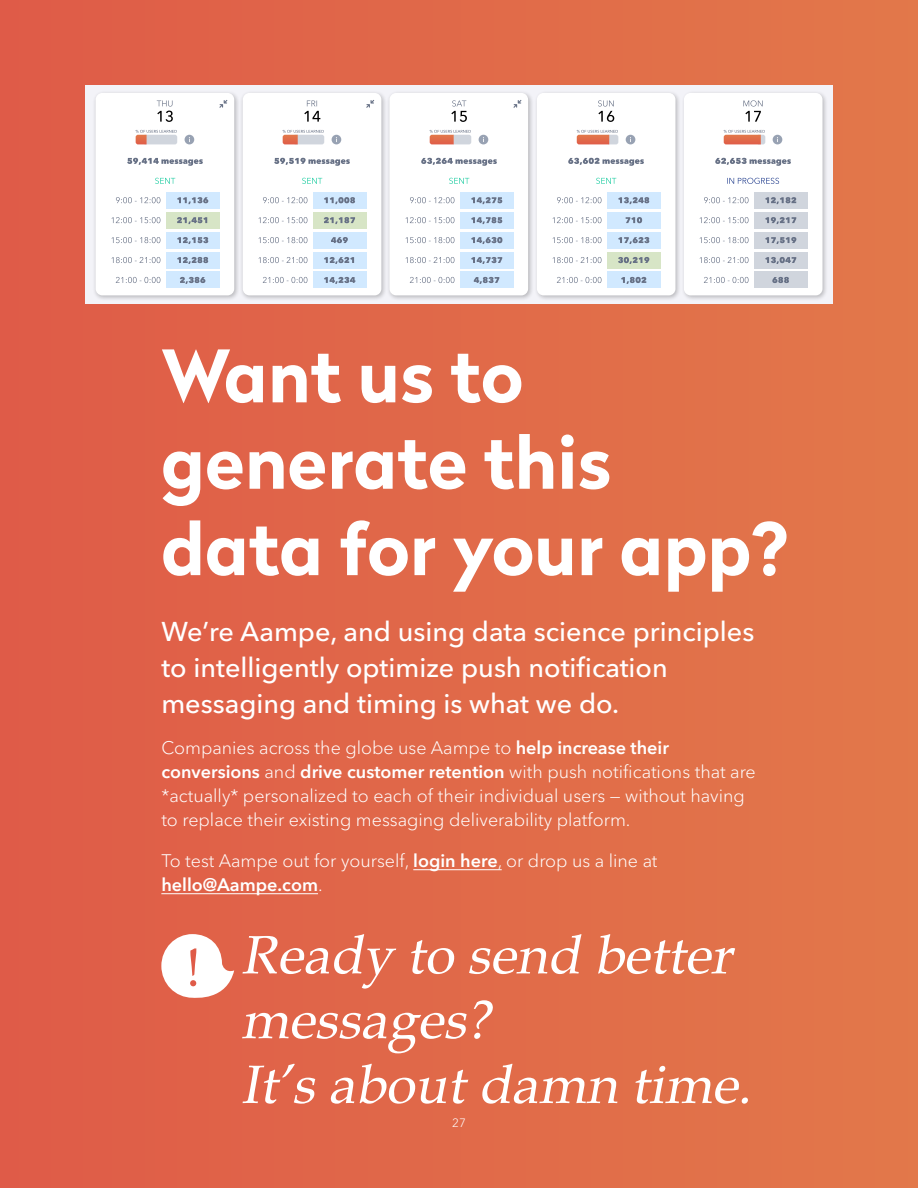
<style>
.page{position:relative;width:918px;height:1188px;background:#fff}
.page>*{position:absolute;margin:0;border:0;box-sizing:border-box;transform-origin:0 0}
.t1{font:700 72px/86.4px "Radikal";color:#fff}
.t2{font:italic 54px/64.8px "Book Antiqua";color:#fff}
.t3{font:54px "Book Antiqua";color:#df5b48}
.t4{font:500 27px/36px "Avenir Next Cyr";color:#fff}
.t5{font:300 18px/24px "Avenir Next Cyr";color:#fff}
.t6{font:300 12px "Avenir Next Cyr";color:#fff}
.s1{font-weight:600}
</style>
<div class="page">
<div style="left:0;top:0;width:918px;height:1188px;background:linear-gradient(to right,#df5b48,#e2784a)"></div>
<hr style="left:413px;top:869px;width:89px;height:1px;background:#fff">
<hr style="left:161px;top:893px;width:157px;height:1px;background:#fff">
<svg style="left:161px;top:934px;width:73px;height:67px"></svg>
<div style="left:85px;top:85px;width:748px;height:218px;background:#f3f3f8"></div>
<div style="left:92px;top:90px;width:148px;height:211px;background:#000;opacity:.25"></div>
<div style="left:96px;top:93px;width:138px;height:202px;background:#fff;border-radius:7px"></div>
<div style="left:240px;top:90px;width:148px;height:211px;background:#000;opacity:.25"></div>
<div style="left:243px;top:93px;width:138px;height:202px;background:#fff;border-radius:7px"></div>
<div style="left:386px;top:90px;width:148px;height:211px;background:#000;opacity:.25"></div>
<div style="left:390px;top:93px;width:138px;height:202px;background:#fff;border-radius:7px"></div>
<div style="left:534px;top:90px;width:148px;height:211px;background:#000;opacity:.25"></div>
<div style="left:537px;top:93px;width:138px;height:202px;background:#fff;border-radius:7px"></div>
<div style="left:681px;top:90px;width:148px;height:211px;background:#000;opacity:.25"></div>
<div style="left:684px;top:93px;width:139px;height:202px;background:#fff;border-radius:7px"></div>
<div style="left:166px;top:192px;width:53px;height:17px;background:#d1e9ff"></div>
<div style="left:313px;top:192px;width:53px;height:17px;background:#d1e9ff"></div>
<div style="left:460px;top:192px;width:53px;height:17px;background:#d1e9ff"></div>
<div style="left:607px;top:192px;width:53px;height:17px;background:#d1e9ff"></div>
<div style="left:754px;top:192px;width:54px;height:17px;background:#d0d5dd"></div>
<div style="left:166px;top:212px;width:53px;height:17px;background:#d7e5c6"></div>
<div style="left:313px;top:212px;width:53px;height:17px;background:#d7e5c6"></div>
<div style="left:460px;top:212px;width:53px;height:17px;background:#d1e9ff"></div>
<div style="left:607px;top:212px;width:53px;height:17px;background:#d1e9ff"></div>
<div style="left:754px;top:212px;width:54px;height:17px;background:#d0d5dd"></div>
<div style="left:166px;top:232px;width:53px;height:17px;background:#d1e9ff"></div>
<div style="left:313px;top:232px;width:53px;height:17px;background:#d1e9ff"></div>
<div style="left:460px;top:232px;width:53px;height:17px;background:#d1e9ff"></div>
<div style="left:607px;top:232px;width:53px;height:17px;background:#d1e9ff"></div>
<div style="left:754px;top:232px;width:54px;height:17px;background:#d0d5dd"></div>
<div style="left:166px;top:252px;width:53px;height:16px;background:#d1e9ff"></div>
<div style="left:313px;top:252px;width:53px;height:16px;background:#d1e9ff"></div>
<div style="left:460px;top:252px;width:53px;height:16px;background:#d1e9ff"></div>
<div style="left:607px;top:252px;width:53px;height:16px;background:#d7e5c6"></div>
<div style="left:754px;top:252px;width:54px;height:16px;background:#d0d5dd"></div>
<div style="left:166px;top:271px;width:53px;height:17px;background:#d1e9ff"></div>
<div style="left:313px;top:271px;width:53px;height:17px;background:#d1e9ff"></div>
<div style="left:460px;top:271px;width:53px;height:17px;background:#d1e9ff"></div>
<div style="left:607px;top:271px;width:53px;height:17px;background:#d1e9ff"></div>
<div style="left:754px;top:271px;width:54px;height:17px;background:#d0d5dd"></div>
<svg style="left:116px;top:277px;width:44px;height:6px"></svg>
<svg style="left:112px;top:257px;width:48px;height:6px"></svg>
<svg style="left:112px;top:237px;width:48px;height:6px"></svg>
<svg style="left:112px;top:217px;width:48px;height:6px"></svg>
<svg style="left:116px;top:197px;width:44px;height:6px"></svg>
<svg style="left:263px;top:277px;width:44px;height:6px"></svg>
<svg style="left:259px;top:257px;width:48px;height:6px"></svg>
<svg style="left:259px;top:237px;width:48px;height:6px"></svg>
<svg style="left:259px;top:217px;width:48px;height:6px"></svg>
<svg style="left:263px;top:197px;width:44px;height:6px"></svg>
<svg style="left:410px;top:277px;width:44px;height:6px"></svg>
<svg style="left:406px;top:257px;width:48px;height:6px"></svg>
<svg style="left:406px;top:237px;width:48px;height:6px"></svg>
<svg style="left:406px;top:217px;width:48px;height:6px"></svg>
<svg style="left:410px;top:197px;width:44px;height:6px"></svg>
<svg style="left:557px;top:277px;width:45px;height:6px"></svg>
<svg style="left:553px;top:257px;width:49px;height:6px"></svg>
<svg style="left:553px;top:237px;width:49px;height:6px"></svg>
<svg style="left:553px;top:217px;width:49px;height:6px"></svg>
<svg style="left:557px;top:197px;width:45px;height:6px"></svg>
<svg style="left:704px;top:277px;width:45px;height:6px"></svg>
<svg style="left:700px;top:257px;width:49px;height:6px"></svg>
<svg style="left:700px;top:237px;width:49px;height:6px"></svg>
<svg style="left:700px;top:217px;width:49px;height:6px"></svg>
<svg style="left:704px;top:197px;width:45px;height:6px"></svg>
<svg style="left:180px;top:277px;width:25px;height:7px"></svg>
<svg style="left:177px;top:257px;width:31px;height:7px"></svg>
<svg style="left:177px;top:237px;width:31px;height:7px"></svg>
<svg style="left:177px;top:217px;width:30px;height:7px"></svg>
<svg style="left:177px;top:197px;width:31px;height:7px"></svg>
<svg style="left:155px;top:178px;width:20px;height:6px"></svg>
<svg style="left:127px;top:158px;width:76px;height:8px"></svg>
<svg style="left:302px;top:178px;width:20px;height:6px"></svg>
<svg style="left:274px;top:158px;width:76px;height:8px"></svg>
<svg style="left:449px;top:178px;width:20px;height:6px"></svg>
<svg style="left:421px;top:158px;width:76px;height:8px"></svg>
<svg style="left:596px;top:178px;width:20px;height:6px"></svg>
<svg style="left:568px;top:158px;width:76px;height:8px"></svg>
<svg style="left:727px;top:178px;width:52px;height:6px"></svg>
<svg style="left:715px;top:158px;width:76px;height:8px"></svg>
<svg style="left:324px;top:277px;width:31px;height:7px"></svg>
<svg style="left:324px;top:257px;width:30px;height:7px"></svg>
<svg style="left:331px;top:237px;width:17px;height:6px"></svg>
<svg style="left:324px;top:217px;width:31px;height:7px"></svg>
<svg style="left:324px;top:197px;width:31px;height:7px"></svg>
<svg style="left:474px;top:277px;width:25px;height:7px"></svg>
<svg style="left:471px;top:257px;width:31px;height:7px"></svg>
<svg style="left:471px;top:237px;width:31px;height:7px"></svg>
<svg style="left:471px;top:217px;width:31px;height:7px"></svg>
<svg style="left:471px;top:197px;width:31px;height:7px"></svg>
<svg style="left:621px;top:277px;width:25px;height:7px"></svg>
<svg style="left:618px;top:257px;width:31px;height:7px"></svg>
<svg style="left:618px;top:237px;width:31px;height:7px"></svg>
<svg style="left:626px;top:217px;width:16px;height:6px"></svg>
<svg style="left:618px;top:197px;width:31px;height:7px"></svg>
<svg style="left:772px;top:277px;width:17px;height:6px"></svg>
<svg style="left:765px;top:257px;width:31px;height:7px"></svg>
<svg style="left:765px;top:237px;width:31px;height:7px"></svg>
<svg style="left:765px;top:217px;width:31px;height:7px"></svg>
<svg style="left:765px;top:197px;width:31px;height:7px"></svg>
<svg style="left:743px;top:100px;width:20px;height:22px"></svg>
<svg style="left:598px;top:100px;width:16px;height:22px"></svg>
<svg style="left:451px;top:100px;width:16px;height:22px"></svg>
<svg style="left:304px;top:101px;width:16px;height:21px"></svg>
<svg style="left:157px;top:101px;width:16px;height:21px"></svg>
<svg style="left:219px;top:100px;width:8px;height:8px"></svg>
<svg style="left:366px;top:100px;width:8px;height:8px"></svg>
<svg style="left:513px;top:100px;width:8px;height:8px"></svg>
<div style="left:773px;top:135px;width:9px;height:9px;background:#98a2b3;border-radius:50%"></div>
<div style="left:626px;top:135px;width:9px;height:9px;background:#98a2b3;border-radius:50%"></div>
<div style="left:479px;top:135px;width:9px;height:9px;background:#98a2b3;border-radius:50%"></div>
<div style="left:332px;top:135px;width:9px;height:9px;background:#98a2b3;border-radius:50%"></div>
<div style="left:185px;top:135px;width:9px;height:9px;background:#98a2b3;border-radius:50%"></div>
<svg style="left:136px;top:130px;width:41px;height:14px"></svg>
<svg style="left:283px;top:130px;width:41px;height:14px"></svg>
<svg style="left:430px;top:130px;width:41px;height:14px"></svg>
<svg style="left:577px;top:130px;width:41px;height:14px"></svg>
<svg style="left:724px;top:130px;width:41px;height:14px"></svg>
<p class="t1" style="left:161px;top:331px;width:629px">Want us to generate this data for your app?</p>
<p class="t4" style="left:161px;top:613px;width:594px">We’re Aampe, and using data science principles to intelligently optimize push notification messaging and timing is what we do.</p>
<p class="t5" style="left:161px;top:735px;width:596px">Companies across the globe use Aampe to <span class="s1">help increase their conversions</span> and <span class="s1">drive customer retention</span> with push notifications that are *actually* personalized to each of their individual users — without having to replace their existing messaging deliverability platform.</p>
<p class="t5" style="left:161px;top:848px;width:498px">To test Aampe out for yourself, <span class="s1">login here</span>, or drop us a line at <span class="s1">hello@Aampe.com</span>.</p>
<p class="t3" style="left:186px;top:930px;width:17px">!</p>
<p class="t2" style="left:241px;top:921px;width:505px">Ready to send better messages?</p>
<p class="t2" style="left:241px;top:1051px;width:525px">It’saboutdamn time.</p>
<p class="t6" style="left:452px;top:1116px;width:15px">27</p>
</div>
